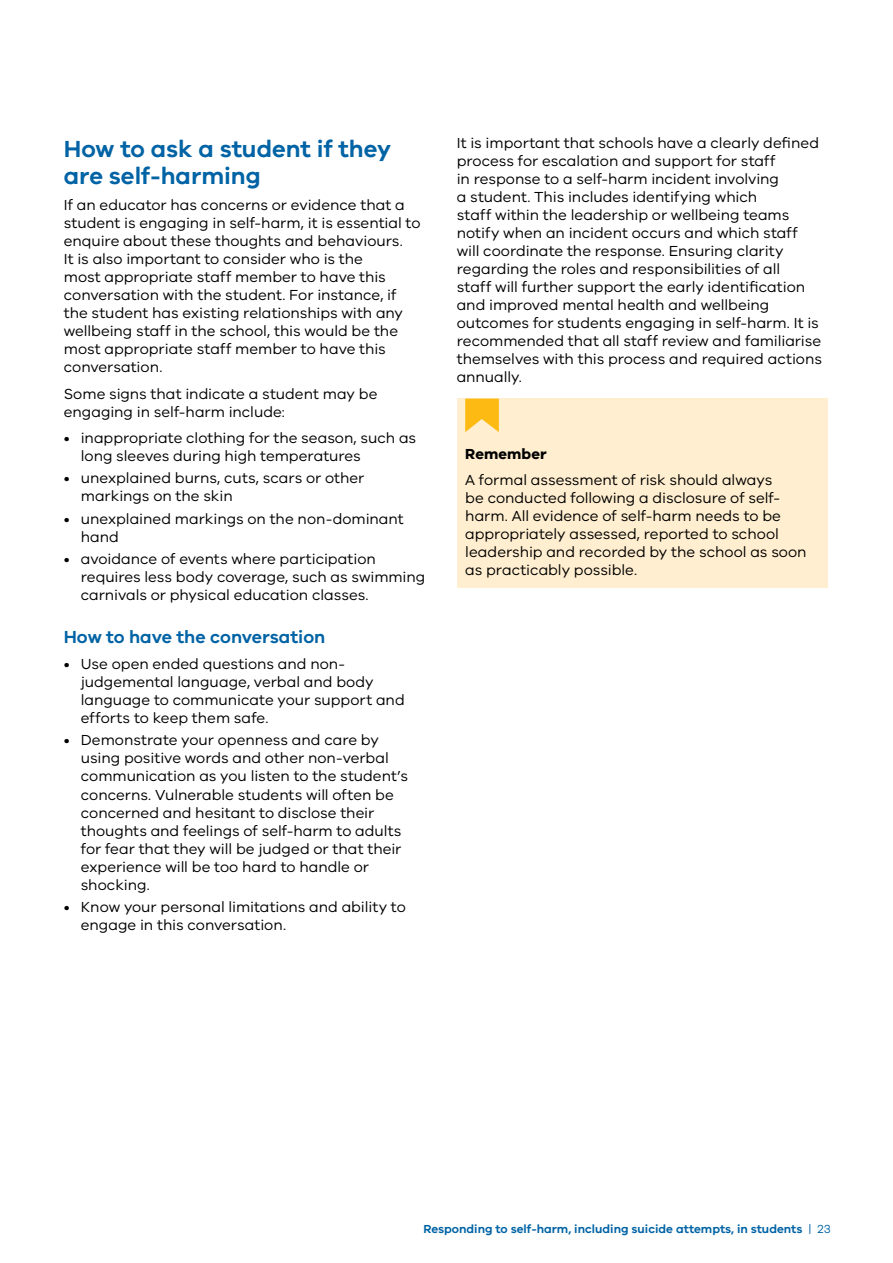
<style>
.page{position:relative;width:893px;height:1263px;background:#fff}
.page>*{position:absolute;margin:0;border:0;box-sizing:border-box;transform-origin:0 0}
.t1{font:600 24px/27px "VIC";color:#0063a5}
.t2{font:600 18px "VIC";color:#0063a5}
.t3{font:15px/18px "VIC";color:#000}
.t4{font:700 15px "VIC";letter-spacing:.005em;color:#000}
.t5{font:600 12px "VIC";color:#0063a5}
.s1{font-weight:400}
</style>
<div class="page">
<div style="left:457px;top:399px;width:371px;height:189px;background:#ffeecf"></div>
<svg style="left:465px;top:399px;width:34px;height:33px"></svg>
<h1 class="t1" style="left:64px;top:134px;width:329px">How to ask a student if they are self-harming</h1>
<p class="t3" style="left:64px;top:196px;width:358px">If an educator has concerns or evidence that a student is engaging in self-harm, it is essential to enquire about these thoughts and behaviours.<br>It is also important to consider who is the<br>most appropriate staff member to have this conversation with the student. For instance, if the student has existing relationships with any wellbeing staff in the school, this would be the most appropriate staff member to have this conversation.</p>
<p class="t3" style="left:64px;top:384px;width:315px">Some signs that indicate a student may be engaging in self-harm include:</p>
<p class="t3" style="left:81px;top:429px;width:337px;text-indent:-17px">• inappropriate clothing for the season, such as long sleeves during high temperatures</p>
<p class="t3" style="left:81px;top:469px;width:285px;text-indent:-17px">• unexplained burns, cuts, scars or other markings on the skin</p>
<p class="t3" style="left:81px;top:509px;width:324px;text-indent:-17px">• unexplained markings on the non-dominant hand</p>
<p class="t3" style="left:81px;top:549px;width:346px;text-indent:-17px">• avoidance of events where participation requires less body coverage, such as swimming carnivals or physical education classes.</p>
<p class="t2" style="left:64px;top:626px;width:263px">How to have the conversation</p>
<p class="t3" style="left:81px;top:655px;width:325px;text-indent:-17px">• Use open ended questions and non&shy;judgemental language, verbal and body language to communicate your support and efforts to keep them safe.</p>
<p class="t3" style="left:81px;top:731px;width:329px;text-indent:-17px">• Demonstrate your openness and care by using positive words and other non-verbal communication as you listen to the student’s concerns. Vulnerable students will often be concerned and hesitant to disclose their thoughts and feelings of self-harm to adults for fear that they will be judged or that their experience will be too hard to handle or shocking.</p>
<p class="t3" style="left:81px;top:897px;width:327px;text-indent:-17px">• Know your personal limitations and ability to engage in this conversation.</p>
<p class="t3" style="left:457px;top:133px;width:367px">It is important that schools have a clearly defined process for escalation and support for staff<br>in response to a self-harm incident involving<br>a student. This includes identifying which<br>staff within the leadership or wellbeing teams notify when an incident occurs and which staff will coordinate the response. Ensuring clarity regarding the roles and responsibilities of all<br>staff will further support the early identification and improved mental health and wellbeing outcomes for students engaging in self-harm. It is recommended that all staff review and familiarise themselves with this process and required actions annually.</p>
<p class="t4" style="left:465px;top:444px;width:83px">Remember</p>
<p class="t3" style="left:465px;top:471px;width:343px">A formal assessment of risk should always<br>be conducted following a disclosure of self&shy;harm. All evidence of self-harm needs to be appropriately assessed, reported to school leadership and recorded by the school as soon as practicably possible.</p>
<p class="t5" style="left:423px;top:1222px;width:409px">Responding to self-harm, including suicide attempts, in students <span class="s1">| 23</span></p>
</div>
